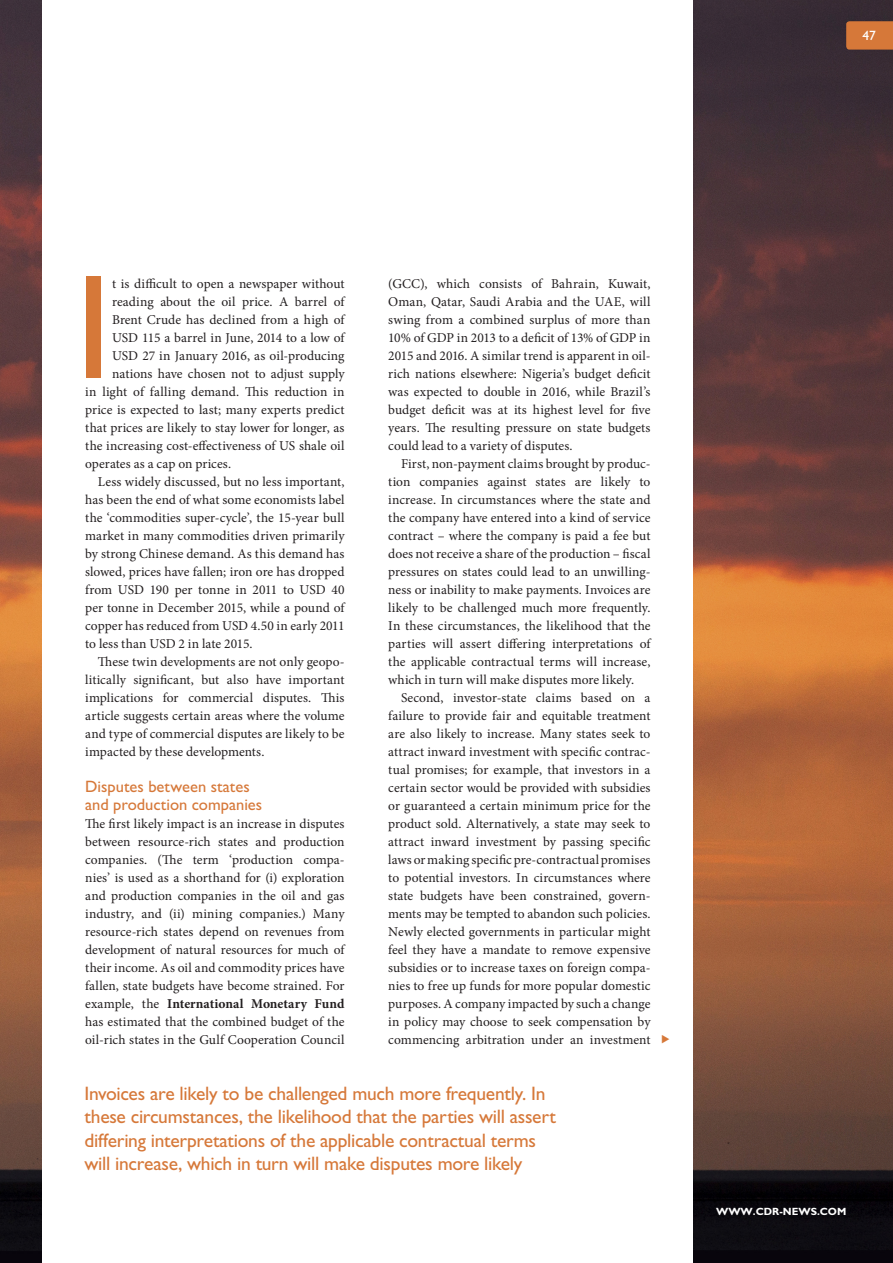
<style>
.page{position:relative;width:893px;height:1263px;background:#fff}
.page>*{position:absolute;margin:0;border:0;box-sizing:border-box;transform-origin:0 0}
.t1{font:148.95px "Gill Sans C";color:#d67839}
.t2{font:19.5px/23.4px "Gill Sans C";letter-spacing:-.015em;color:#d67839}
.t3{font:16.5px/18px "Gill Sans C";color:#d67839}
.t4{font:13.5px/18px "Minion Pro";color:#231f20;text-align:justify}
.Minion_body_3mm_inde{font:13.5px "Gill Sans C";color:#fff}
.t5{font:700 10.5px "Gill Sans C";color:#fff}
.s1{font-weight:700}
</style>
<div class="page">
<img style="left:693px;top:0;width:200px;height:1263px">
<img style="left:0;top:0;width:41px;height:1263px">
<svg style="left:846px;top:21px;width:47px;height:29px"></svg>
<p class="Minion_body_3mm_inde" style="left:862px;top:28px;width:15px">47</p>
<p class="t1" style="left:74px;top:242px;width:39px">I</p>
<p class="t4" style="left:112px;top:275px;width:234px">t is difficult to open a newspaper without</p>
<p class="t4" style="left:112px;top:293px;width:234px">reading about the oil price. A barrel of</p>
<p class="t4" style="left:112px;top:311px;width:234px">Brent Crude has declined from a high of</p>
<p class="t4" style="left:112px;top:329px;width:234px">USD 115 a barrel in June, 2014 to a low of</p>
<p class="t4" style="left:112px;top:347px;width:234px">USD 27 in January 2016, as oil-producing</p>
<p class="t4" style="left:112px;top:365px;width:234px">nations have chosen not to adjust supply</p>
<p class="t4" style="left:85px;top:383px;width:261px">in light of falling demand. This reduction in</p>
<p class="t4" style="left:85px;top:401px;width:261px">price is expected to last; many experts predict</p>
<p class="t4" style="left:85px;top:419px;width:261px">that prices are likely to stay lower for longer, as</p>
<p class="t4" style="left:85px;top:437px;width:261px">the increasing cost-effectiveness of US shale oil</p>
<p class="t4" style="left:85px;top:455px;width:147px">operates as a cap on prices.</p>
<p class="t4" style="left:85px;top:473px;width:261px;text-indent:13px">Less widely discussed, but no less important, has been the end of what some economists label the ‘commodities super-cycle’, the 15-year bull market in many commodities driven primarily by strong Chinese demand. As this demand has slowed, prices have fallen; iron ore has dropped from USD 190 per tonne in 2011 to USD 40 per tonne in December 2015, while a pound of copper has reduced from USD 4.50 in early 2011 to less than USD 2 in late 2015.</p>
<p class="t4" style="left:85px;top:653px;width:261px;text-indent:13px">These twin developments are not only geopo&shy;litically significant, but also have important implications for commercial disputes. This article suggests certain areas where the volume and type of commercial disputes are likely to be impacted by these developments.</p>
<p class="t3" style="left:85px;top:777px;width:179px">Disputes between states and production companies</p>
<p class="t4" style="left:85px;top:815px;width:261px">The first likely impact is an increase in disputes between resource-rich states and production companies. (The term ‘production compa&shy;nies’ is used as a shorthand for (i) exploration and production companies in the oil and gas industry, and (ii) mining companies.) Many resource-rich states depend on revenues from development of natural resources for much of their income. As oil and commodity prices have fallen, state budgets have become strained. For example, the <span class="s1">International Monetary Fund </span>has estimated that the combined budget of the oil-rich states in the Gulf Cooperation Council</p>
<p class="t4" style="left:388px;top:275px;width:264px">(GCC), which consists of Bahrain, Kuwait, Oman, Qatar, Saudi Arabia and the UAE, will swing from a combined surplus of more than 10% of GDP in 2013 to a deficit of 13% of GDP in 2015 and 2016. A similar trend is apparent in oil&shy;rich nations elsewhere: Nigeria’s budget deficit was expected to double in 2016, while Brazil’s budget deficit was at its highest level for five years. The resulting pressure on state budgets could lead to a variety of disputes.</p>
<p class="t4" style="left:388px;top:455px;width:264px;text-indent:13px">First, non-payment claims brought by produc&shy;tion companies against states are likely to increase. In circumstances where the state and the company have entered into a kind of service contract – where the company is paid a fee but does not receive a share of the production – fiscal pressures on states could lead to an unwilling&shy;ness or inability to make payments. Invoices are likely to be challenged much more frequently.<br>In these circumstances, the likelihood that the parties will assert differing interpretations of the applicable contractual terms will increase, which in turn will make disputes more likely.</p>
<p class="t4" style="left:388px;top:689px;width:264px;text-indent:13px">Second, investor-state claims based on a failure to provide fair and equitable treatment are also likely to increase. Many states seek to attract inward investment with specific contrac&shy;tual promises; for example, that investors in a certain sector would be provided with subsidies or guaranteed a certain minimum price for the product sold. Alternatively, a state may seek to attract inward investment by passing specific laws or making specific pre-contractual promises to potential investors. In circumstances where state budgets have been constrained, govern&shy;ments may be tempted to abandon such policies.<br>Newly elected governments in particular might feel they have a mandate to remove expensive subsidies or to increase taxes on foreign compa&shy;nies to free up funds for more popular domestic purposes. A company impacted by such a change in policy may choose to seek compensation by commencing arbitration under an investment</p>
<p class="t2" style="left:85px;top:1081px;width:473px">Invoices are likely to be challenged much more frequently. In these circumstances, the likelihood that the parties will assert differing interpretations of the applicable contractual terms will increase, which in turn will make disputes more likely</p>
<p class="t5" style="left:716px;top:1206px;width:132px">WWW.CDR-NEWS.COM</p>
</div>
